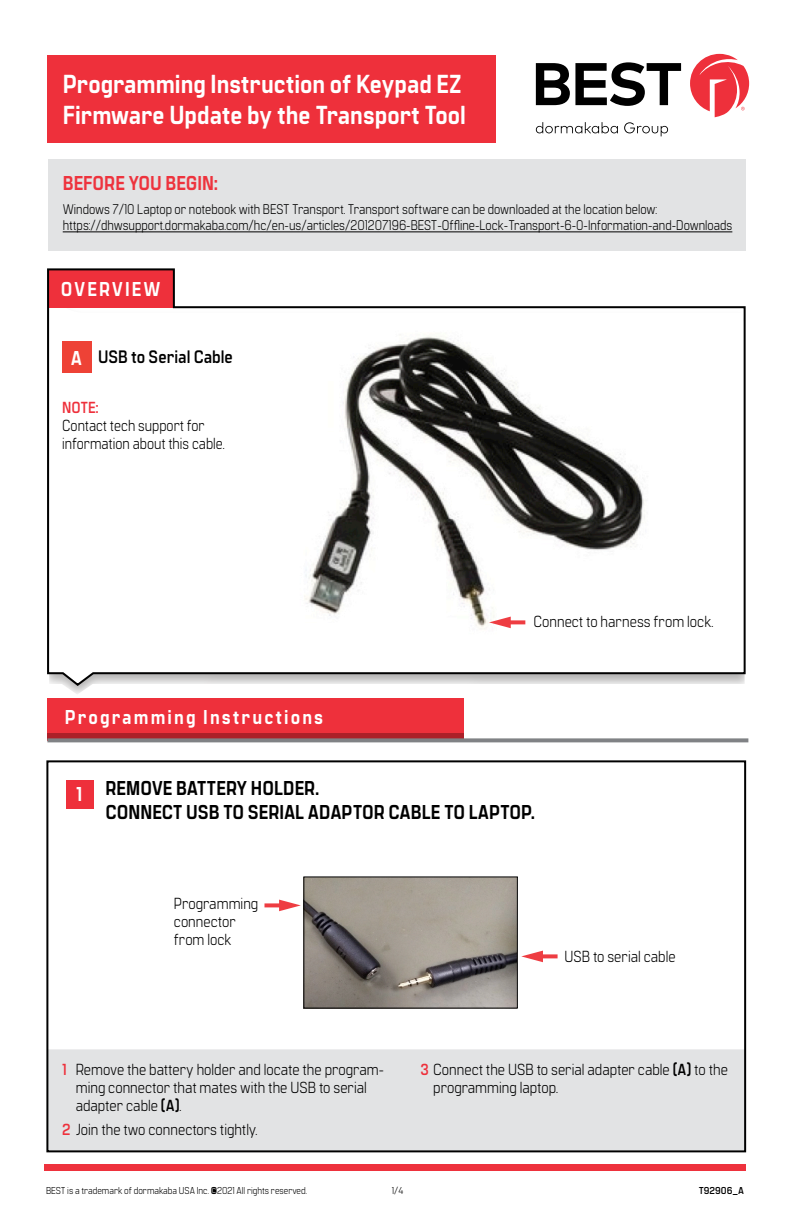
<style>
.page{position:relative;width:792px;height:1224px;background:#fff}
.page>*{position:absolute;margin:0;border:0;box-sizing:border-box;transform-origin:0 0}
.t1{font:800 26px/31.2px "Manifold CF";color:#fff;scale:.9 1}
.t2{font:800 20px/24px "Manifold CF";color:#000;scale:.9 1}
.t3{font:800 20px "Manifold CF";letter-spacing:.115em;color:#fff;scale:.9 1}
.t4{font:800 20px "Manifold CF";color:#ee333d;scale:.9 1}
.t5{font:700 18px "Manifold CF";color:#000;scale:.9 1}
.t6{font:16px/18px "Manifold CF";color:#000;scale:.9 1}
.t7{font:16px/18px "Manifold CF";color:#000;scale:.87 1}
.t8{font:700 16px "Manifold CF";color:#ee303b;scale:.9 1}
.t9{font:14px/16.8px "Manifold CF";color:#000;scale:.88 1}
.t10{font:10px "Manifold CF";color:#000;scale:.9 1}
.t11{font:700 10px "Manifold CF";color:#000;scale:.95 1}
.t12{font:10px "Manifold CF";color:#000;scale:.95 1}
.s1{font-weight:800;font-size:20px;color:#fff}
.s2{font-weight:700;color:#ee303b}
.s3{font-weight:700}
</style>
<div class="page">
<svg style="left:47px;top:268px;width:699px;height:419px"></svg>
<div style="left:48px;top:160px;width:698px;height:91px;background:#e2e3e4"></div>
<div style="left:47px;top:699px;width:417px;height:42px;background:#ee303b"></div>
<div style="left:47px;top:733px;width:417px;height:7px;background:#ac2028"></div>
<svg style="left:47px;top:738px;width:701px;height:4px;background:#878184"></svg>
<div style="left:49px;top:1049px;width:694px;height:100px;background:#e2e3e4"></div>
<div style="left:66px;top:780px;width:28px;height:28px;background:#ee303b"></div>
<div style="left:46px;top:760px;width:700px;height:392px;border:2px solid #000"></div>
<div style="left:44px;top:1164px;width:702px;height:7px;background:#ee323d"></div>
<svg style="left:536px;top:62px;width:145px;height:44px"></svg>
<svg style="left:690px;top:54px;width:59px;height:63px"></svg>
<svg style="left:536px;top:122px;width:82px;height:11px"></svg>
<svg style="left:624px;top:122px;width:44px;height:14px"></svg>
<hr style="left:63px;top:232px;width:669px;height:1px;background:#000">
<div style="left:62px;top:341px;width:29px;height:32px;background:#ee4236"></div>
<div style="left:48px;top:55px;width:448px;height:88px;background:#ee303b"></div>
<img style="left:283px;top:326px;width:370px;height:311px">
<svg style="left:511px;top:620px;width:14px;height:4px"></svg>
<svg style="left:489px;top:617px;width:22px;height:11px"></svg>
<svg style="left:543px;top:954px;width:15px;height:4px"></svg>
<svg style="left:521px;top:951px;width:22px;height:11px"></svg>
<svg style="left:264px;top:903px;width:15px;height:4px"></svg>
<svg style="left:279px;top:900px;width:22px;height:11px"></svg>
<img style="left:305px;top:878px;width:211px;height:129px">
<div style="left:303px;top:876px;width:215px;height:133px;border:1px solid #000"></div>
<h1 class="t1" style="left:63px;top:70px;width:449px">Programming Instruction of Keypad EZ<br>Firmware Update by the Transport Tool</h1>
<p class="t4" style="left:63px;top:171px;width:174px">BEFORE YOU BEGIN:</p>
<p class="t9" style="left:63px;top:201px;width:762px">Windows 7/10 Laptop or notebook with BEST Transport. Transport software can be downloaded at the location below: https://dhwsupport.dormakaba.com/hc/en-us/articles/201207196-BEST-Offline-Lock-Transport-6-0-Information-and-Downloads</p>
<p class="t3" style="left:61px;top:278px;width:112px">OVERVIEW</p>
<p class="t5" style="left:71px;top:346px;width:181px"><span class="s1">A</span> USB to Serial Cable</p>
<p class="t8" style="left:62px;top:398px;width:42px">NOTE:</p>
<p class="t7" style="left:62px;top:417px;width:188px">Contact tech support for information about this cable.</p>
<p class="t3" style="left:65px;top:706px;width:289px">Programming Instructions</p>
<p class="t6" style="left:533px;top:613px;width:201px">Connect to harness from lock.</p>
<p class="t3" style="left:76px;top:783px;width:8px">1</p>
<p class="t2" style="left:106px;top:777px;width:479px">REMOVE BATTERY HOLDER.<br>CONNECT USB TO SERIAL ADAPTOR CABLE TO LAPTOP.</p>
<p class="t6" style="left:174px;top:894px;width:95px">Programming connector from lock</p>
<p class="t6" style="left:564px;top:948px;width:125px">USB to serial cable</p>
<p class="t6" style="left:76px;top:1061px;width:344px;text-indent:-14px"><span class="s2">1</span> Remove the battery holder and locate the program&shy;ming connector that mates with the USB to serial adapter cable <span class="s3">(A)</span>.</p>
<p class="t6" style="left:62px;top:1121px;width:219px"><span class="s2">2</span> Join the two connectors tightly.</p>
<p class="t6" style="left:433px;top:1061px;width:329px;text-indent:-13px"><span class="s2">3</span> Connect the USB to serial adapter cable <span class="s3">(A)</span> to the programming laptop.</p>
<p class="t10" style="left:46px;top:1185px;width:292px">BEST is a trademark of dormakaba USA Inc. ©2021 All rights reserved.</p>
<p class="t12" style="left:392px;top:1185px;width:14px">1/4</p>
<p class="t11" style="left:699px;top:1185px;width:49px">T92906_A</p>
</div>
